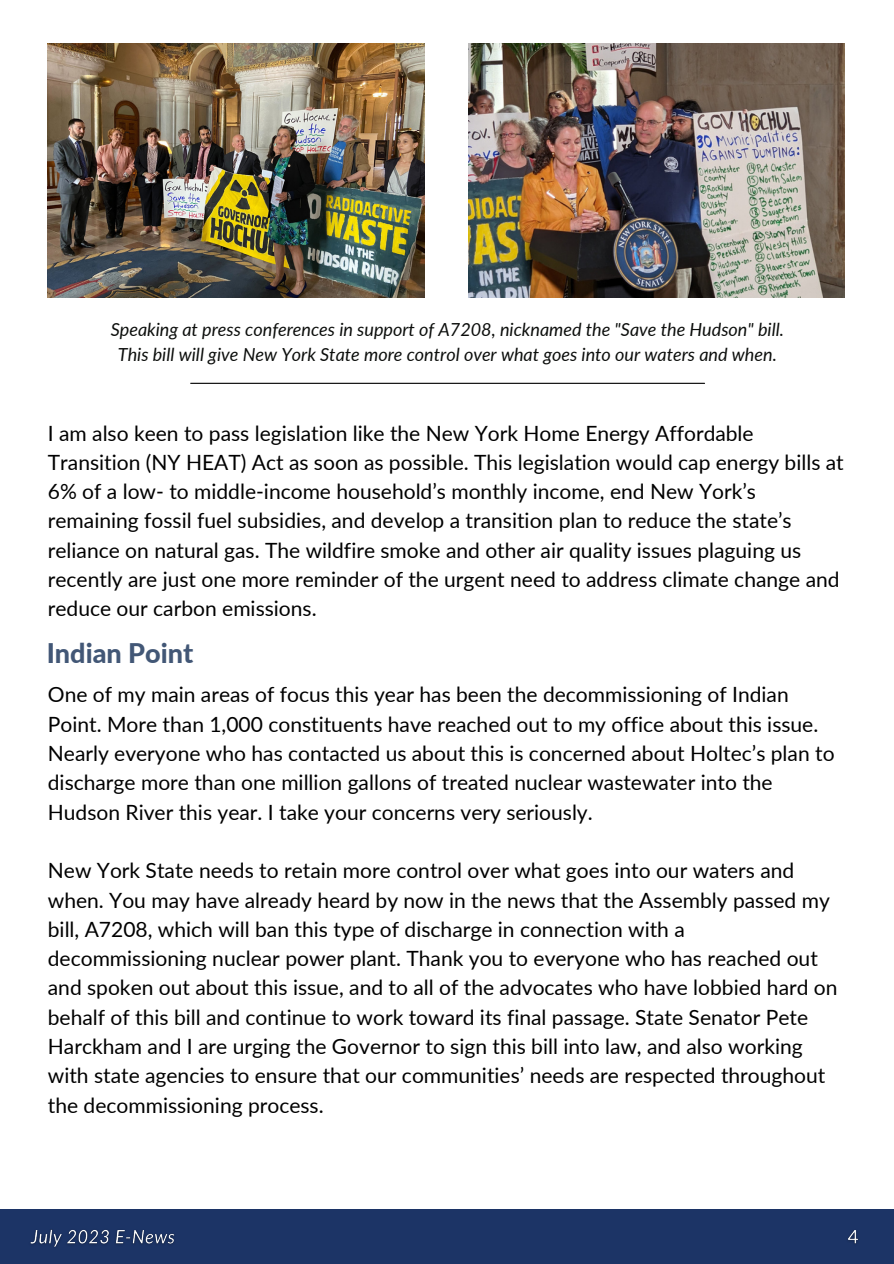
<style>
.page{position:relative;width:894px;height:1264px;background:#fff}
.page>*{position:absolute;margin:0;border:0;box-sizing:border-box;transform-origin:0 0}
.t1{font:800 27px "Lato";color:#425776}
.t2{font:21px/29.2px "Lato";color:#000}
.t3{font:italic 18px/24.8px "Lato";color:#0c0e0c;text-align:center}
</style>
<div class="page">
<hr style="left:191px;top:383px;width:513px;height:1px;background:#000">
<img style="left:48px;top:44px;width:376px;height:253px">
<img style="left:468px;top:44px;width:376px;height:253px">
<div style="left:0;top:1209px;width:893px;height:54px;background:#1c3466"></div>
<img style="left:30px;top:1229px;width:145px;height:18px">
<img style="left:848px;top:1230px;width:10px;height:14px">
<p class="t3" style="left:111px;top:317px;width:674px">Speaking at press conferences in support of A7208, nicknamed the "Save the Hudson" bill.<br>This bill will give New York State more control over what goes into our waters and when.</p>
<p class="t2" style="left:48px;top:418px;width:797px">I am also keen to pass legislation like the New York Home Energy Affordable Transition (NY HEAT) Act as soon as possible. This legislation would cap energy bills at 6% of a low- to middle-income household’s monthly income, end New York’s remaining fossil fuel subsidies, and develop a transition plan to reduce the state’s reliance on natural gas. The wildfire smoke and other air quality issues plaguing us recently are just one more reminder of the urgent need to address climate change and reduce our carbon emissions.</p>
<p class="t1" style="left:47px;top:636px;width:148px">Indian Point</p>
<p class="t2" style="left:48px;top:679px;width:788px">One of my main areas of focus this year has been the decommissioning of Indian Point. More than 1,000 constituents have reached out to my office about this issue.<br>Nearly everyone who has contacted us about this is concerned about Holtec’s plan to discharge more than one million gallons of treated nuclear wastewater into the Hudson River this year. I take your concerns very seriously.</p>
<p class="t2" style="left:48px;top:855px;width:791px">New York State needs to retain more control over what goes into our waters and when. You may have already heard by now in the news that the Assembly passed my bill, A7208, which will ban this type of discharge in connection with a decommissioning nuclear power plant. Thank you to everyone who has reached out and spoken out about this issue, and to all of the advocates who have lobbied hard on behalf of this bill and continue to work toward its final passage. State Senator Pete Harckham and I are urging the Governor to sign this bill into law, and also working with state agencies to ensure that our communities’ needs are respected throughout the decommissioning process.</p>
</div>
